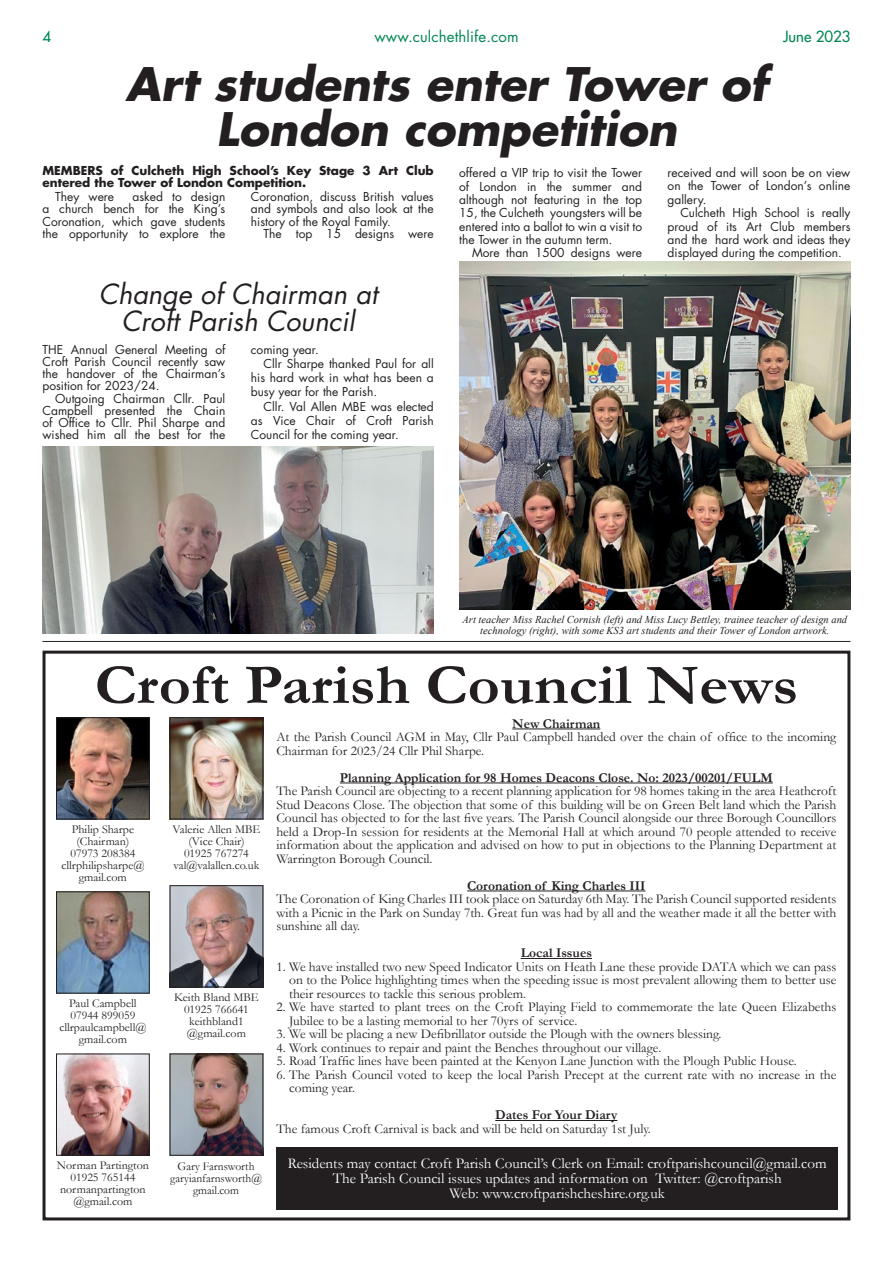
<style>
.page{position:relative;width:893px;height:1263px;background:#fff}
.page>*{position:absolute;margin:0;border:0;box-sizing:border-box;transform-origin:0 0}
.t1{font:700 57px "Garamond";color:#231f20;scale:1.09 1}
.t2{font:italic 700 45px/45px "Futura Std";color:#231f20;text-align:center}
.t3{font:italic 27px/27px "Futura Std";color:#231f20;text-align:center}
.t4{font:15px/15px "Garamond";color:#fff;text-align:center}
.t5{font:15px "Futura Std";letter-spacing:.01em;color:#008752}
.t6{font:500 15px "Futura Std";color:#008752}
.t7{font:13.5px/13.5px "Garamond";color:#231f20}
.t8{font:700 13.5px "Garamond";color:#231f20}
.t9{font:12px/13.4px "Futura Std";color:#231f20;text-align:justify}
.t10{font:12px/12px "Garamond";color:#231f20;text-align:center}
.t11{font:700 12px/12px "Futura Std";color:#231f20}
.t12{font:12px/12px "Garamond";color:#231f20;text-align:center;scale:.96 1}
.t13{font:italic 10.5px/10.5px "Times New Roman";color:#231f20;text-align:center}
</style>
<div class="page">
<hr style="left:43px;top:641px;width:807px;height:1px;background:#231f20">
<div style="left:43px;top:651px;width:807px;height:569px;border:3px solid #231f20"></div>
<div style="left:276px;top:1147px;width:562px;height:62px;background:#231f20"></div>
<img style="left:172px;top:719px;width:89px;height:98px">
<div style="left:170px;top:717px;width:93px;height:102px;border:1px solid #231f20"></div>
<img style="left:58px;top:1055px;width:90px;height:99px">
<div style="left:56px;top:1053px;width:94px;height:103px;border:1px solid #231f20"></div>
<img style="left:172px;top:887px;width:89px;height:98px">
<div style="left:170px;top:885px;width:93px;height:102px;border:1px solid #231f20"></div>
<img style="left:58px;top:893px;width:90px;height:98px">
<div style="left:56px;top:891px;width:94px;height:102px;border:1px solid #231f20"></div>
<img style="left:58px;top:719px;width:90px;height:98px">
<div style="left:56px;top:717px;width:94px;height:102px;border:1px solid #231f20"></div>
<img style="left:172px;top:1055px;width:89px;height:99px">
<div style="left:170px;top:1053px;width:93px;height:103px;border:1px solid #231f20"></div>
<hr style="left:512px;top:729px;width:88px;height:1px;background:#231f20">
<hr style="left:340px;top:783px;width:433px;height:1px;background:#231f20">
<hr style="left:467px;top:891px;width:178px;height:1px;background:#231f20">
<hr style="left:521px;top:958px;width:71px;height:1px;background:#231f20">
<hr style="left:495px;top:1120px;width:122px;height:1px;background:#231f20">
<img style="left:459px;top:261px;width:391px;height:348px">
<img style="left:43px;top:446px;width:391px;height:188px">
<p class="t6" style="left:43px;top:27px;width:10px">4</p>
<p class="t5" style="left:374px;top:27px;width:146px">www.culchethlife.com</p>
<p class="t6" style="left:783px;top:27px;width:69px">June 2023</p>
<h2 class="t2" style="left:125px;top:62px;width:643px">Art students enter Tower of<br>London competition</h2>
<p class="t11" style="left:43px;top:165px;width:393px">MEMBERS of Culcheth High School’s Key Stage 3 Art Club entered the Tower of London Competition.</p>
<p class="t9" style="left:55px;top:190px;width:60px">They were</p>
<p class="t9" style="left:251px;top:190px;width:184px;line-height:12.6px">Coronation, discuss British values and symbols and also look at the history of the Royal Family.</p>
<p class="t9" style="left:264px;top:227px;width:172px">The top 15 designs were</p>
<p class="t9" style="left:43px;top:190px;width:184px;line-height:12.6px;text-indent:90px">asked to design a church bench for the King’s Coronation, which gave students the opportunity to explore the</p>
<h3 class="t3" style="left:99px;top:281px;width:280px">Change of Chairman at<br>Croft Parish Council</h3>
<p class="t9" style="left:43px;top:343px;width:184px;line-height:12.3px">THE Annual General Meeting of Croft Parish Council recently saw the handover of the Chairman’s position for 2023/24.</p>
<p class="t9" style="left:43px;top:392px;width:184px;line-height:12.3px;text-indent:13px">Outgoing Chairman Cllr. Paul Campbell presented the Chain of Office to Cllr. Phil Sharpe and wished him all the best for the</p>
<p class="t9" style="left:251px;top:343px;width:69px">coming year.</p>
<p class="t9" style="left:264px;top:357px;width:172px">Cllr Sharpe thanked Paul for all</p>
<p class="t9" style="left:251px;top:371px;width:184px">his hard work in what has been a</p>
<p class="t9" style="left:251px;top:385px;width:128px">busy year for the Parish.</p>
<p class="t9" style="left:264px;top:400px;width:172px">Cllr. Val Allen MBE was elected</p>
<p class="t9" style="left:251px;top:414px;width:184px">as Vice Chair of Croft Parish</p>
<p class="t9" style="left:251px;top:428px;width:149px">Council for the coming year.</p>
<p class="t9" style="left:459px;top:166px;width:184px">offered a VIP trip to visit the Tower of London in the summer and although not featuring in the top 15, the Culcheth youngsters will be entered into a ballot to win a visit to the Tower in the autumn term.</p>
<p class="t9" style="left:472px;top:246px;width:172px">More than 1500 designs were</p>
<p class="t9" style="left:668px;top:166px;width:184px">received and will soon be on view on the Tower of London’s online gallery.</p>
<p class="t9" style="left:668px;top:206px;width:184px;text-indent:13px">Culcheth High School is really proud of its Art Club members and the hard work and ideas they displayed during the competition.</p>
<p class="t13" style="left:462px;top:614px;width:386px">Art teacher Miss Rachel Cornish (left) and Miss Lucy Bettley, trainee teacher of design and technology (right), with some KS3 art students and their Tower of London artwork.</p>
<h1 class="t1" style="left:95px;top:646px;width:647px">Croft Parish Council News</h1>
<p class="t10" style="left:61px;top:823px;width:84px">Philip Sharpe (Chairman)<br>07973 208384 cllrphilipsharpe@ gmail.com</p>
<p class="t10" style="left:59px;top:997px;width:89px">Paul Campbell<br>07944 899059 cllrpaulcampbell@ gmail.com</p>
<p class="t10" style="left:57px;top:1159px;width:94px">Norman Partington<br>01925 765144 normanpartington @gmail.com</p>
<p class="t10" style="left:173px;top:823px;width:89px">Valerie Allen MBE (Vice Chair)<br>01925 767274 val@valallen.co.uk</p>
<p class="t10" style="left:174px;top:991px;width:86px">Keith Bland MBE<br>01925 766641 keithbland1 @gmail.com</p>
<p class="t12" style="left:170px;top:1159px;width:97px">Gary Farnsworth garyianfarnsworth@ gmail.com</p>
<p class="t8" style="left:512px;top:714px;width:90px">New Chairman</p>
<p class="t7" style="left:276px;top:730px;width:561px">At the Parish Council AGM in May, Cllr Paul Campbell handed over the chain of office to the incoming<br>Chairman for 2023/24 Cllr Phil Sharpe.</p>
<p class="t8" style="left:340px;top:768px;width:435px">Planning Application for 98 Homes Deacons Close. No: 2023/00201/FULM</p>
<p class="t7" style="left:276px;top:784px;width:561px;text-align:justify">The Parish Council are objecting to a recent planning application for 98 homes taking in the area Heathcroft Stud Deacons Close. The objection that some of this building will be on Green Belt land which the Parish Council has objected to for the last five years. The Parish Council alongside our three Borough Councillors held a Drop-In session for residents at the Memorial Hall at which around 70 people attended to receive information about the application and advised on how to put in objections to the Planning Department at Warrington Borough Council.</p>
<p class="t8" style="left:467px;top:876px;width:180px">Coronation of King Charles III</p>
<p class="t7" style="left:276px;top:892px;width:561px;text-align:justify">The Coronation of King Charles III took place on Saturday 6th May. The Parish Council supported residents with a Picnic in the Park on Sunday 7th. Great fun was had by all and the weather made it all the better with sunshine all day.</p>
<p class="t8" style="left:521px;top:944px;width:73px">Local Issues</p>
<p class="t7" style="left:289px;top:960px;width:549px;text-align:justify;text-indent:-13px">1. We have installed two new Speed Indicator Units on Heath Lane these provide DATA which we can pass on to the Police highlighting times when the speeding issue is most prevalent allowing them to better use their resources to tackle this serious problem.</p>
<p class="t7" style="left:289px;top:1000px;width:549px;text-indent:-13px">2. We have started to plant trees on the Croft Playing Field to commemorate the late Queen Elizabeths<br>Jubilee to be a lasting memorial to her 70yrs of service.</p>
<p class="t7" style="left:276px;top:1027px;width:447px">3. We will be placing a new Defibrillator outside the Plough with the owners blessing.</p>
<p class="t7" style="left:276px;top:1041px;width:386px">4. Work continues to repair and paint the Benches throughout our village.</p>
<p class="t7" style="left:276px;top:1054px;width:522px">5. Road Traffic lines have been painted at the Kenyon Lane Junction with the Plough Public House.</p>
<p class="t7" style="left:289px;top:1068px;width:549px;text-indent:-13px">6. The Parish Council voted to keep the local Parish Precept at the current rate with no increase in the coming year.</p>
<p class="t8" style="left:495px;top:1106px;width:124px">Dates For Your Diary</p>
<p class="t7" style="left:276px;top:1122px;width:376px">The famous Croft Carnival is back and will be held on Saturday 1st July.</p>
<p class="t4" style="left:288px;top:1155px;width:540px">Residents may contact Croft Parish Council’s Clerk on Email: croftparishcouncil@gmail.com<br>The Parish Council issues updates and information on Twitter: @croftparish<br>Web: www.croftparishcheshire.org.uk</p>
</div>
